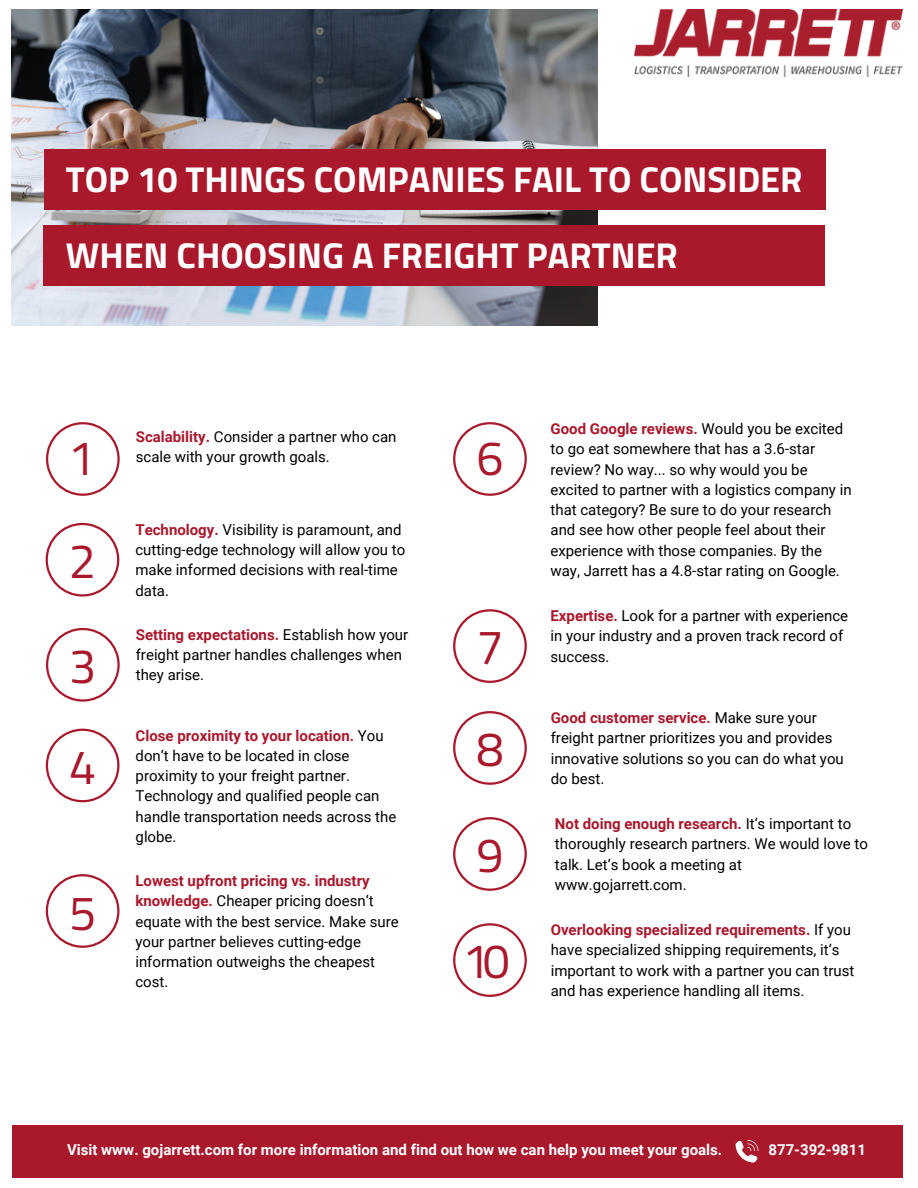
<style>
.page{position:relative;width:918px;height:1188px;background:#fff}
.page>*{position:absolute;margin:0;border:0;box-sizing:border-box;transform-origin:0 0}
.t1{font:48.45px "Titillium Web";color:#aa182c}
.t2{font:700 36px "Titillium Web";color:#fff}
.t3{font:15px/20.2px "Roboto";color:#000}
.t4{font:700 15px "Roboto";color:#fff}
.s1{font-weight:700;color:#aa182c}
</style>
<div class="page">
<img style="left:12px;top:10px;width:586px;height:316px">
<div style="left:45px;top:149px;width:781px;height:61px;background:#aa182c"></div>
<div style="left:43px;top:225px;width:782px;height:61px;background:#aa182c"></div>
<div style="left:12px;top:1125px;width:890px;height:53px;background:#aa182c"></div>
<svg style="left:736px;top:1140px;width:22px;height:23px"></svg>
<img style="left:635px;top:10px;width:268px;height:66px">
<svg style="left:46px;top:422px;width:74px;height:74px"></svg>
<svg style="left:46px;top:523px;width:73px;height:74px"></svg>
<svg style="left:46px;top:628px;width:74px;height:74px"></svg>
<svg style="left:46px;top:729px;width:73px;height:73px"></svg>
<svg style="left:46px;top:874px;width:73px;height:74px"></svg>
<svg style="left:453px;top:817px;width:74px;height:74px"></svg>
<svg style="left:453px;top:711px;width:74px;height:74px"></svg>
<svg style="left:453px;top:609px;width:74px;height:74px"></svg>
<svg style="left:453px;top:422px;width:74px;height:74px"></svg>
<svg style="left:453px;top:923px;width:74px;height:74px"></svg>
<p class="t2" style="left:66px;top:151px;width:738px">TOP 10 THINGS COMPANIES FAIL TO CONSIDER</p>
<p class="t2" style="left:66px;top:227px;width:614px">WHEN CHOOSING A FREIGHT PARTNER</p>
<p class="t3" style="left:136px;top:426px;width:262px"><span class="s1">Scalability.</span> Consider a partner who can</p>
<p class="t1" style="left:68px;top:420px;width:29px">1</p>
<p class="t3" style="left:136px;top:447px;width:196px">scale with your growth goals.</p>
<p class="t1" style="left:69px;top:523px;width:29px">2</p>
<p class="t1" style="left:69px;top:628px;width:29px">3</p>
<p class="t1" style="left:69px;top:729px;width:29px">4</p>
<p class="t1" style="left:69px;top:875px;width:29px">5</p>
<p class="t3" style="left:135px;top:520px;width:271px"><span class="s1">Technology.</span> Visibility is paramount, and cutting-edge technology will allow you to make informed decisions with real-time data.</p>
<p class="t3" style="left:136px;top:625px;width:274px"><span class="s1">Setting expectations.</span> Establish how your freight partner handles challenges when</p>
<p class="t3" style="left:136px;top:665px;width:70px">they arise.</p>
<p class="t3" style="left:136px;top:725px;width:262px"><span class="s1">Close proximity to your location.</span> You don‘t have to be located in close proximity to your freight partner.<br>Technology and qualified people can handle transportation needs across the globe.</p>
<p class="t3" style="left:135px;top:871px;width:265px"><span class="s1">Lowest upfront pricing vs. industry knowledge.</span> Cheaper pricing doesn‘t equate with the best service. Make sure your partner believes cutting-edge information outweighs the cheapest cost.</p>
<p class="t1" style="left:476px;top:420px;width:29px">6</p>
<p class="t1" style="left:476px;top:609px;width:29px">7</p>
<p class="t1" style="left:476px;top:711px;width:29px">8</p>
<p class="t1" style="left:476px;top:817px;width:29px">9</p>
<p class="t1" style="left:462px;top:923px;width:49px">10</p>
<p class="t3" style="left:551px;top:419px;width:303px"><span class="s1">Good Google reviews.</span> Would you be excited to go eat somewhere that has a 3.6-star review? No way... so why would you be excited to partner with a logistics company in that category? Be sure to do your research and see how other people feel about their experience with those companies. By the way, Jarrett has a 4.8-star rating on Google.</p>
<p class="t3" style="left:551px;top:606px;width:299px"><span class="s1">Expertise.</span> Look for a partner with experience in your industry and a proven track record of</p>
<p class="t3" style="left:551px;top:646px;width:61px">success.</p>
<p class="t3" style="left:551px;top:708px;width:295px"><span class="s1">Good customer service.</span> Make sure your freight partner prioritizes you and provides innovative solutions so you can do what you do best.</p>
<p class="t3" style="left:555px;top:814px;width:315px"><span class="s1">Not doing enough research.</span> It‘s important to thoroughly research partners. We would love to talk. Let‘s book a meeting at www.gojarrett.com.</p>
<p class="t3" style="left:551px;top:920px;width:305px"><span class="s1">Overlooking specialized requirements.</span> If you have specialized shipping requirements, it‘s important to work with a partner you can trust and has experience handling all items.</p>
<p class="t4" style="left:67px;top:1141px;width:657px">Visit www. gojarrett.com for more information and find out how we can help you meet your goals.</p>
<p class="t4" style="left:768px;top:1141px;width:99px">877-392-9811</p>
</div>
